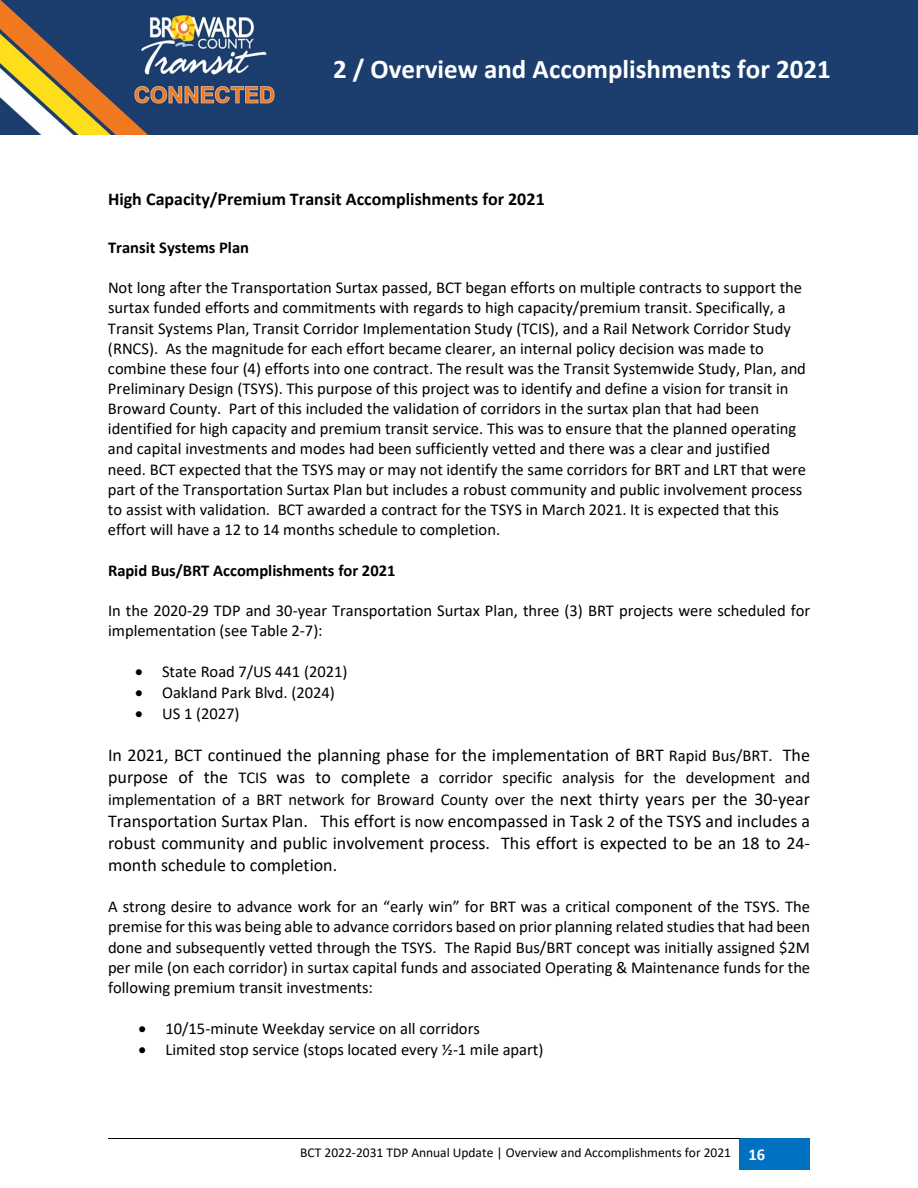
<style>
.page{position:relative;width:918px;height:1188px;background:#fff}
.page>*{position:absolute;margin:0;border:0;box-sizing:border-box;transform-origin:0 0}
.t1{font:700 27px "Calibri";color:#fff}
.t2{font:18px/21.9px "Calibri";color:#000;text-align:justify}
.t3{font:700 18px "Calibri";color:#000}
.t4{font:16.5px/20.1px "Calibri";color:#000}
.t5{font:700 16.5px "Calibri";letter-spacing:-.005em;color:#000}
.t6{font:13.5px "Calibri";color:#000}
.s1{font-size:16.5px}
.s2{font-size:18px}
.s3{font-weight:700;font-size:16.5px;color:#fff}
</style>
<div class="page">
<div style="left:740px;top:1139px;width:70px;height:31px;background:#0070c0"></div>
<hr style="left:108px;top:1138px;width:632px;height:1px;background:#000">
<hr style="left:741px;top:1138px;width:69px;height:1px;background:#c0504d">
<img style="left:0;top:0;width:918px;height:135px">
<p class="t1" style="left:333px;top:50px;width:499px">2 / Overview and Accomplishments for 2021</p>
<p class="t3" style="left:108px;top:186px;width:438px">High Capacity/Premium Transit Accomplishments for 2021</p>
<p class="t5" style="left:108px;top:236px;width:142px">Transit Systems Plan</p>
<p class="t4" style="left:108px;top:277px;width:700px">Not long after the Transportation Surtax passed, BCT began efforts on multiple contracts to support the surtax funded efforts and commitments with regards to high capacity/premium transit. Specifically, a Transit Systems Plan, Transit Corridor Implementation Study (TCIS), and a Rail Network Corridor Study (RNCS). As the magnitude for each effort became clearer, an internal policy decision was made to combine these four (4) efforts into one contract. The result was the Transit Systemwide Study, Plan, and Preliminary Design (TSYS). This purpose of this project was to identify and define a vision for transit in Broward County. Part of this included the validation of corridors in the surtax plan that had been identified for high capacity and premium transit service. This was to ensure that the planned operating and capital investments and modes had been sufficiently vetted and there was a clear and justified need. BCT expected that the TSYS may or may not identify the same corridors for BRT and LRT that were part of the Transportation Surtax Plan but includes a robust community and public involvement process to assist with validation. BCT awarded a contract for the TSYS in March 2021. It is expected that this effort will have a 12 to 14 months schedule to completion.</p>
<p class="t5" style="left:108px;top:559px;width:289px">Rapid Bus/BRT Accomplishments for 2021</p>
<p class="t4" style="left:108px;top:600px;width:704px">In the 2020-29 TDP and 30-year Transportation Surtax Plan, three (3) BRT projects were scheduled for implementation (see Table 2-7):</p>
<p class="t4" style="left:135px;top:661px;width:214px">• State Road 7/US 441 (2021)</p>
<p class="t4" style="left:135px;top:682px;width:201px">• Oakland Park Blvd. (2024)</p>
<p class="t4" style="left:135px;top:704px;width:106px">• US 1 (2027)</p>
<p class="t2" style="left:108px;top:744px;width:704px">In 2021, BCT continued the planning phase for the implementation of BRT <span class="s1">Rapid Bus/BRT.</span> The</p>
<p class="t4" style="left:108px;top:766px;width:704px;line-height:21.9px"><span class="s2">purpose of the</span> TCIS <span class="s2">was to complete a</span> corridor specific analysis for the development and implementation of a BRT network for Broward County over the <span class="s2">next thirty years per the 30-year</span></p>
<p class="t2" style="left:108px;top:810px;width:704px">Transportation Surtax Plan. This effort is <span class="s1">now</span> encompassed in Task <span class="s1">2</span> of the TSYS and includes a robust community and public involvement process. This effort is expected to be an 18 to 24- month schedule to completion.</p>
<p class="t4" style="left:108px;top:896px;width:704px;text-align:justify">A strong desire to advance work for an “early win” for BRT was a critical component of the TSYS. The premise for this was being able to advance corridors based on prior planning related studies that had been done and subsequently vetted through the TSYS. The Rapid Bus/BRT concept was initially assigned $2M per mile (on each corridor) in surtax capital funds and associated Operating &amp; Maintenance funds for the following premium transit investments:</p>
<p class="t4" style="left:138px;top:1018px;width:343px">• 10/15-minute Weekday service on all corridors</p>
<p class="t4" style="left:138px;top:1039px;width:407px">• Limited stop service (stops located every ½-1 mile apart)</p>
<p class="t6" style="left:300px;top:1143px;width:467px">BCT 2022-2031 TDP Annual Update | Overview and Accomplishments for 2021 <span class="s3">16</span></p>
</div>
